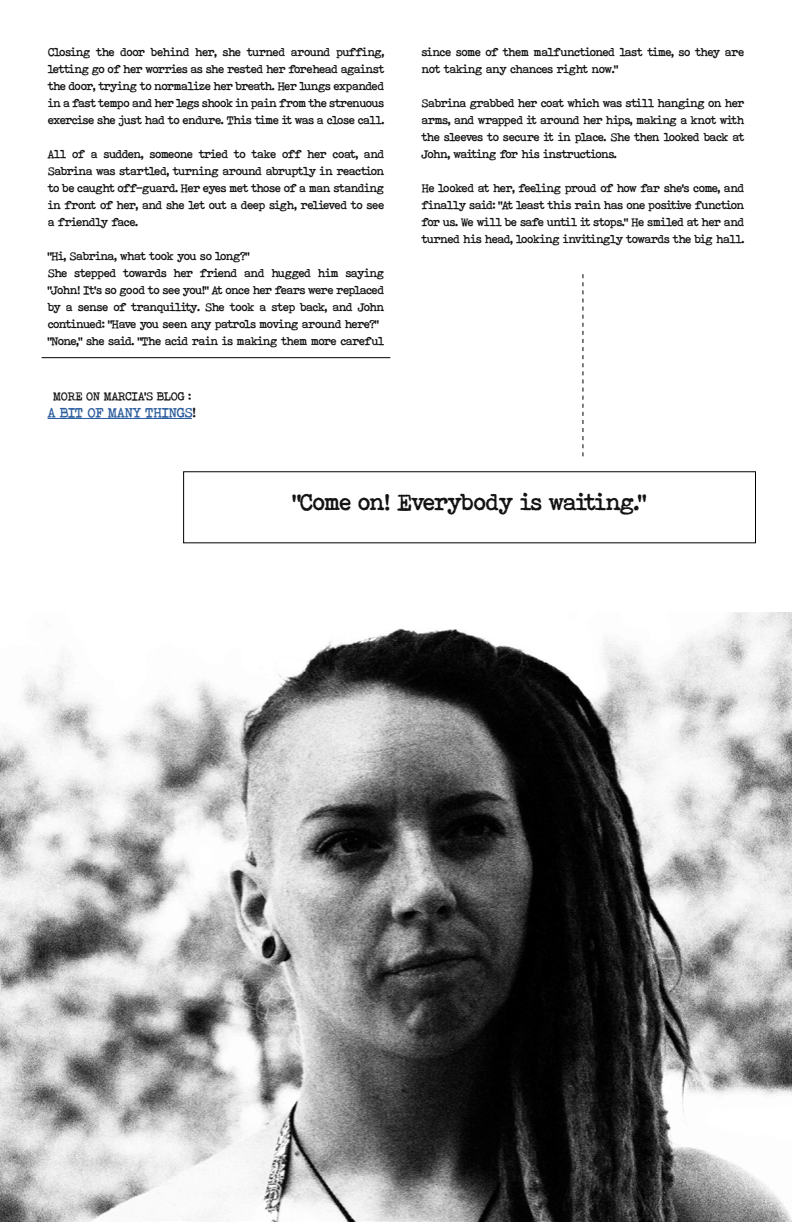
<style>
.page{position:relative;width:792px;height:1224px;background:#fff}
.page>*{position:absolute;margin:0;border:0;box-sizing:border-box;transform-origin:0 0}
.t1{font:24px "Bohemian Typewriter";letter-spacing:-.1em;color:#131313}
.t2{font:14px "Bohemian Typewriter";letter-spacing:-.1em;color:#2c5d9d}
.t3{font:12px/17px "Bohemian Typewriter";letter-spacing:-.1em;color:#131313;text-align:justify}
.s1{color:#131313}
</style>
<div class="page">
<hr style="left:48px;top:418px;width:144px;height:1px;background:#2c5d9d">
<hr style="left:42px;top:357px;width:348px;height:1px;background:#000">
<img style="left:0;top:613px;width:792px;height:609px">
<svg style="left:582px;top:274px;width:1px;height:182px"></svg>
<p class="t3" style="left:47px;top:43px;width:339px">Closing the door behind her, she turned around puffing, letting go of her worries as she rested her forehead against the door, trying to normalize her breath. Her lungs expanded in a fast tempo and her legs shook in pain from the strenuous exercise she just had to endure. This time it was a close call.</p>
<p class="t3" style="left:47px;top:145px;width:339px">All of a sudden, someone tried to take off her coat, and Sabrina was startled, turning around abruptly in reaction to be caught off-guard. Her eyes met those of a man standing in front of her, and she let out a deep sigh, relieved to see a friendly face.</p>
<p class="t3" style="left:47px;top:247px;width:339px;text-align:left">“Hi, Sabrina, what took you so long?”<br>She stepped towards her friend and hugged him saying “John! It’s so good to see you!” At once her fears were replaced by a sense of tranquility. She took a step back, and John continued: “Have you seen any patrols moving around here?” “None,” she said. “The acid rain is making them more careful</p>
<p class="t3" style="left:53px;top:387px;width:141px">MORE ON MARCIA’S BLOG :</p>
<p class="t2" style="left:48px;top:404px;width:151px">A BIT OF MANY THINGS<span class="s1">!</span></p>
<p class="t3" style="left:421px;top:43px;width:325px">since some of them malfunctioned last time, so they are not taking any chances right now.”</p>
<p class="t3" style="left:421px;top:94px;width:325px">Sabrina grabbed her coat which was still hanging on her arms, and wrapped it around her hips, making a knot with the sleeves to secure it in place. She then looked back at John, waiting for his instructions.</p>
<p class="t3" style="left:421px;top:179px;width:325px">He looked at her, feeling proud of how far she’s come, and finally said: “At least this rain has one positive function for us. We will be safe until it stops.” He smiled at her and turned his head, looking invitingly towards the big hall.</p>
<h1 class="t1" style="left:292px;top:488px;width:357px">“Come on! Everybody is waiting.”</h1>
</div>
